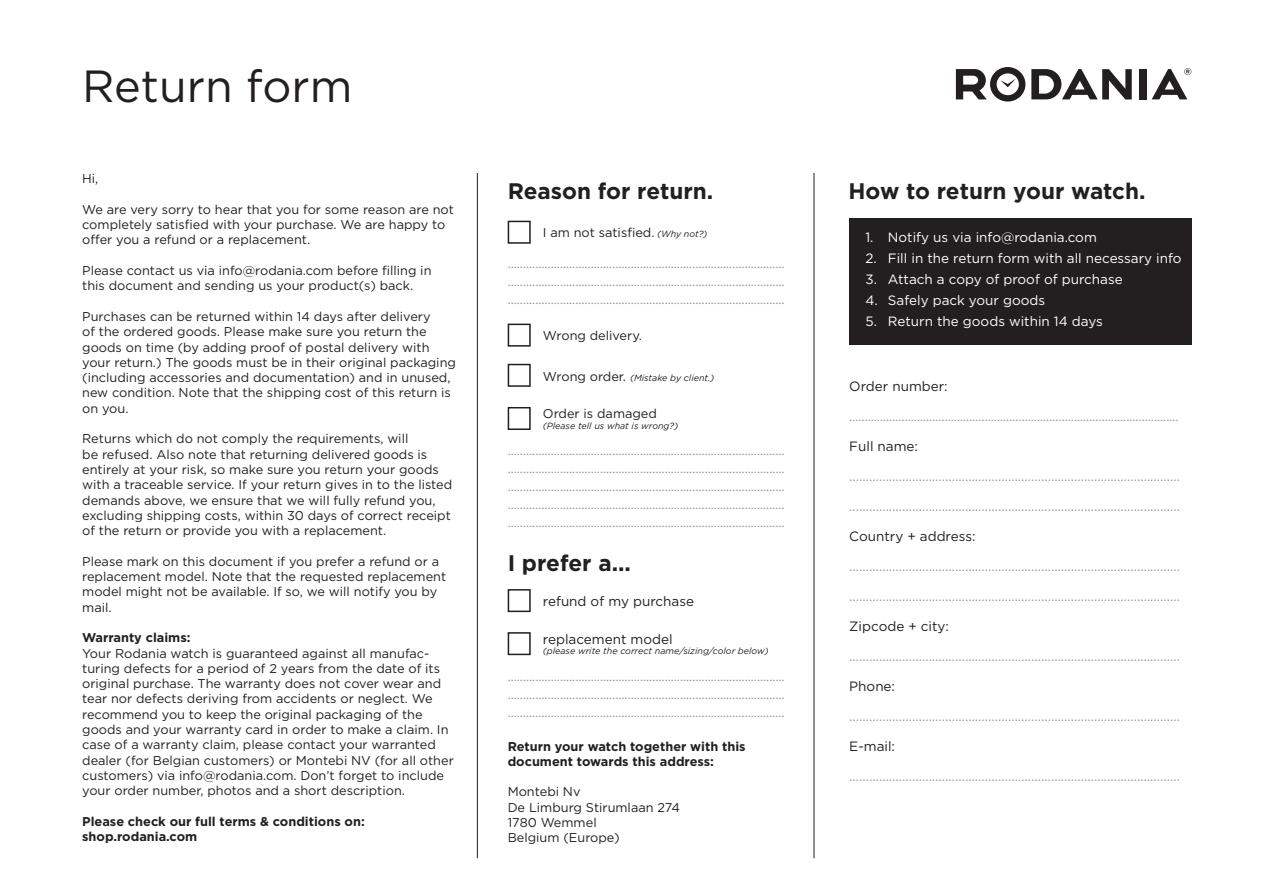
<style>
.page{position:relative;width:1263px;height:893px;background:#fff}
.page>*{position:absolute;margin:0;border:0;box-sizing:border-box;transform-origin:0 0}
.t1{font:45px "Gotham";color:#231f20}
.t2{font:700 22.5px "Gotham";color:#231f20}
.t3{font:13.5px/18px "Minion Pro";color:#939598;text-align:justify}
.t4{font:13.5px "Gotham";color:#939598}
.t5{font:13.5px "Gotham";color:#fff}
.t6{font:13.5px "Gotham";color:#231f20}
.t7{font:12.75px/15.3px "Gotham";color:#231f20}
.t8{font:700 12.75px/15.3px "Gotham";color:#231f20}
.t9{font:italic 9px "Gotham";color:#231f20}
.s1{font-style:italic;font-size:9px}
.s2{font-style:normal;font-size:12.75px}
</style>
<div class="page">
<hr style="left:477px;top:173px;width:1px;height:685px;background:#231f20">
<hr style="left:814px;top:173px;width:1px;height:685px;background:#231f20">
<div style="left:508px;top:221px;width:23px;height:23px;border:2px solid #231f20"></div>
<div style="left:508px;top:632px;width:23px;height:23px;border:2px solid #231f20"></div>
<div style="left:508px;top:589px;width:23px;height:23px;border:2px solid #231f20"></div>
<div style="left:508px;top:324px;width:23px;height:23px;border:2px solid #231f20"></div>
<div style="left:508px;top:364px;width:23px;height:23px;border:2px solid #231f20"></div>
<div style="left:508px;top:407px;width:23px;height:23px;border:2px solid #231f20"></div>
<div style="left:849px;top:218px;width:342px;height:126px;background:#231f20"></div>
<div style="left:1139px;top:69px;width:8px;height:30px;background:#231f20"></div>
<svg style="left:1031px;top:69px;width:101px;height:30px"></svg>
<svg style="left:956px;top:67px;width:69px;height:35px"></svg>
<svg style="left:1152px;top:68px;width:39px;height:31px"></svg>
<h1 class="t1" style="left:82px;top:57px;width:272px">Return form</h1>
<p class="t7" style="left:82px;top:171px;width:18px">Hi,</p>
<p class="t7" style="left:82px;top:201px;width:373px">We are very sorry to hear that you for some reason are not completely satisfied with your purchase. We are happy to offer you a refund or a replacement.</p>
<p class="t7" style="left:82px;top:263px;width:351px">Please contact us via info@rodania.com before filling in this document and sending us your product(s) back.</p>
<p class="t7" style="left:82px;top:308px;width:375px">Purchases can be returned within 14 days after delivery<br>of the ordered goods. Please make sure you return the goods on time (by adding proof of postal delivery with your return.) The goods must be in their original packaging (including accessories and documentation) and in unused, new condition. Note that the shipping cost of this return is on you.</p>
<p class="t7" style="left:82px;top:431px;width:372px">Returns which do not comply the requirements, will<br>be refused. Also note that returning delivered goods is entirely at your risk, so make sure you return your goods with a traceable service. If your return gives in to the listed demands above, we ensure that we will fully refund you, excluding shipping costs, within 30 days of correct receipt of the return or provide you with a replacement.</p>
<p class="t7" style="left:82px;top:553px;width:366px">Please mark on this document if you prefer a refund or a replacement model. Note that the requested replacement model might not be available. If so, we will notify you by mail.</p>
<p class="t8" style="left:82px;top:630px;width:110px">Warranty claims:</p>
<p class="t7" style="left:82px;top:645px;width:373px">Your Rodania watch is guaranteed against all manufac&shy;turing defects for a period of 2 years from the date of its original purchase. The warranty does not cover wear and tear nor defects deriving from accidents or neglect. We recommend you to keep the original packaging of the goods and your warranty card in order to make a claim. In case of a warranty claim, please contact your warranted dealer (for Belgian customers) or Montebi NV (for all other customers) via info@rodania.com. Don’t forget to include your order number, photos and a short description.</p>
<p class="t8" style="left:82px;top:814px;width:284px">Please check our full terms &amp; conditions on: shop.rodania.com</p>
<h2 class="t2" style="left:508px;top:176px;width:207px">Reason for return.</h2>
<p class="t7" style="left:543px;top:225px;width:166px">I am not satisfied. <span class="s1">(Why not?)</span></p>
<p class="t3" style="left:508px;top:254px;width:279px">.......................................................................................... .......................................................................................... ..........................................................................................</p>
<p class="t7" style="left:543px;top:327px;width:101px">Wrong delivery.</p>
<p class="t9" style="left:543px;top:372px;width:173px"><span class="s2">Wrong order.</span> (Mistake by client.)</p>
<p class="t7" style="left:543px;top:406px;width:116px">Order is damaged</p>
<p class="t9" style="left:543px;top:420px;width:137px">(Please tell us what is wrong?)</p>
<p class="t3" style="left:508px;top:441px;width:279px">.......................................................................................... .......................................................................................... .......................................................................................... .......................................................................................... ..........................................................................................</p>
<h2 class="t2" style="left:508px;top:548px;width:125px">I prefer a...</h2>
<p class="t6" style="left:543px;top:593px;width:153px">refund of my purchase</p>
<p class="t6" style="left:543px;top:630px;width:131px">replacement model</p>
<p class="t9" style="left:543px;top:645px;width:227px">(please write the correct name/sizing/color below)</p>
<p class="t3" style="left:508px;top:667px;width:279px">.......................................................................................... .......................................................................................... ..........................................................................................</p>
<p class="t8" style="left:508px;top:738px;width:239px">Return your watch together with this document towards this address:</p>
<p class="t7" style="left:508px;top:784px;width:174px">Montebi Nv<br>De Limburg Stirumlaan 274<br>1780 Wemmel<br>Belgium (Europe)</p>
<h2 class="t2" style="left:848px;top:176px;width:299px">How to return your watch.</h2>
<p class="t5" style="left:865px;top:229px;width:233px">1. Notify us via info@rodania.com</p>
<p class="t5" style="left:865px;top:250px;width:318px">2. Fill in the return form with all necessary info</p>
<p class="t5" style="left:865px;top:271px;width:259px">3. Attach a copy of proof of purchase</p>
<p class="t5" style="left:865px;top:292px;width:181px">4. Safely pack your goods</p>
<p class="t5" style="left:865px;top:313px;width:239px">5. Return the goods within 14 days</p>
<p class="t6" style="left:849px;top:377px;width:100px">Order number:</p>
<p class="t3" style="left:849px;top:407px;width:331px">...........................................................................................................</p>
<p class="t6" style="left:849px;top:437px;width:70px">Full name:</p>
<p class="t4" style="left:849px;top:467px;width:332px">....................................................................................................</p>
<p class="t4" style="left:849px;top:497px;width:332px">....................................................................................................</p>
<p class="t6" style="left:849px;top:527px;width:128px">Country + address:</p>
<p class="t4" style="left:849px;top:557px;width:332px">....................................................................................................</p>
<p class="t4" style="left:849px;top:587px;width:332px">....................................................................................................</p>
<p class="t6" style="left:849px;top:617px;width:101px">Zipcode + city:</p>
<p class="t4" style="left:849px;top:647px;width:332px">....................................................................................................</p>
<p class="t6" style="left:849px;top:677px;width:47px">Phone:</p>
<p class="t4" style="left:849px;top:707px;width:332px">....................................................................................................</p>
<p class="t6" style="left:849px;top:737px;width:47px">E-mail:</p>
<p class="t4" style="left:849px;top:767px;width:332px">....................................................................................................</p>
</div>
